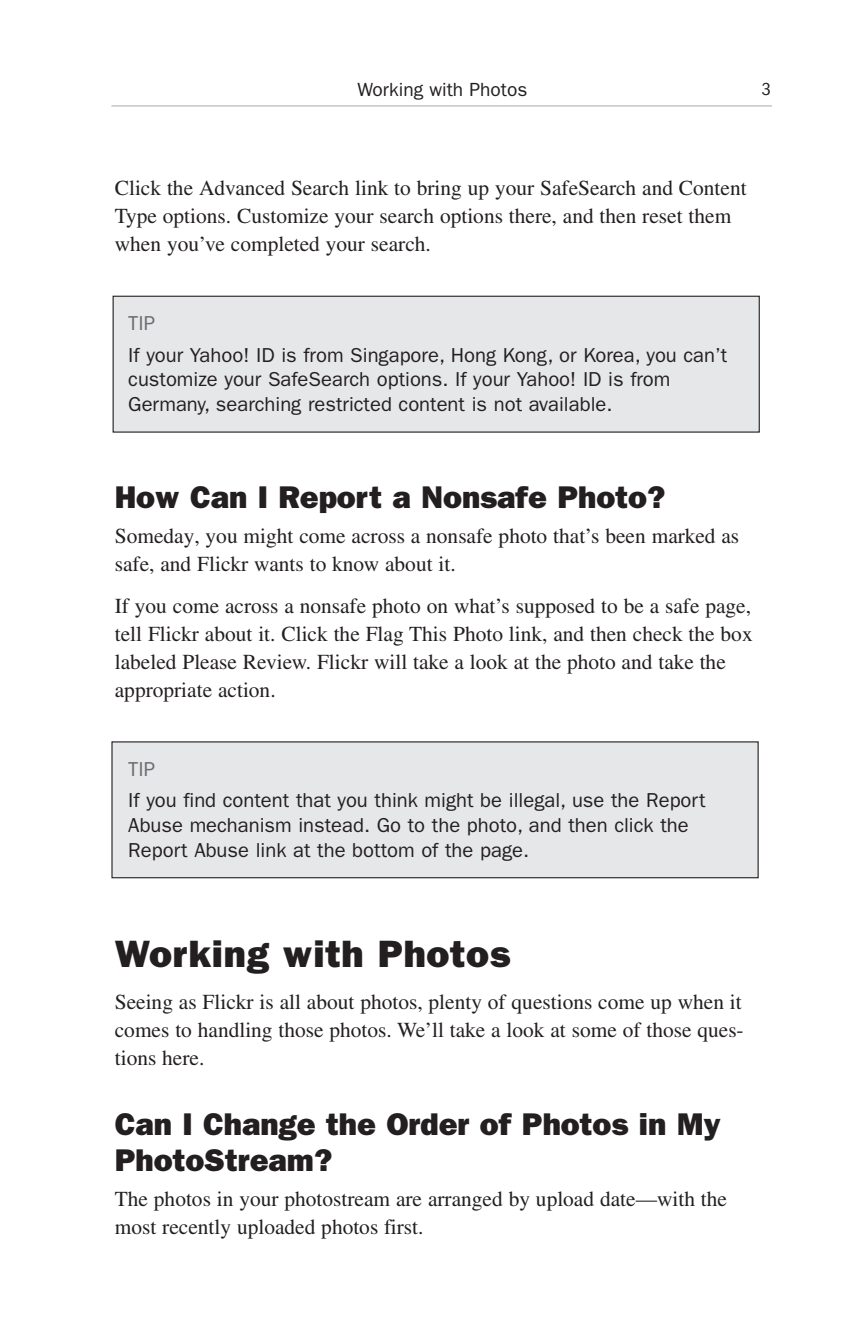
<style>
.page{position:relative;width:851px;height:1337px;background:#fff}
.page>*{position:absolute;margin:0;border:0;box-sizing:border-box;transform-origin:0 0}
.t1{font:800 38.25px "Franklin Gothic";letter-spacing:.02em;color:#231f20}
.t2{font:800 31.5px/36px "Franklin Gothic";color:#231f20}
.t3{font:21.38px/28.1px "Times";color:#231f20}
.t4{font:20.25px/24.8px "Franklin Gothic";color:#231f20}
.t5{font:20.25px "Franklin Gothic";color:#6c6d70}
.t6{font:19.12px "Franklin Gothic";color:#231f20}
.t7{font:condensed 18px "Franklin Gothic";color:#231f20}
</style>
<div class="page">
<div style="left:114px;top:297px;width:644px;height:134px;background:#e6e7e9"></div>
<div style="left:112px;top:296px;width:647px;height:136px;border:1px solid #231f20"></div>
<div style="left:112px;top:742px;width:645px;height:135px;background:#e6e7e9"></div>
<div style="left:111px;top:741px;width:647px;height:137px;border:1px solid #231f20"></div>
<hr style="left:111px;top:106px;width:661px;height:1px;background:#a8a9ad">
<p class="t6" style="left:357px;top:83px;width:171px">Working with Photos</p>
<p class="t7" style="left:761px;top:83px;width:11px">3</p>
<p class="t3" style="left:115px;top:176px;width:633px">Click the Advanced Search link to bring up your SafeSearch and Content<br>Type options. Customize your search options there, and then reset them when you’ve completed your search.</p>
<p class="t5" style="left:128px;top:316px;width:28px">TIP</p>
<p class="t4" style="left:128px;top:344px;width:600px">If your Yahoo! ID is from Singapore, Hong Kong, or Korea, you can’t customize your SafeSearch options. If your Yahoo! ID is from<br>Germany, searching restricted content is not available.</p>
<h2 class="t2" style="left:115px;top:482px;width:552px">How Can I Report a Nonsafe Photo?</h2>
<p class="t3" style="left:115px;top:523px;width:626px">Someday, you might come across a nonsafe photo that’s been marked as safe, and Flickr wants to know about it.</p>
<p class="t3" style="left:115px;top:593px;width:639px">If you come across a nonsafe photo on what’s supposed to be a safe page, tell Flickr about it. Click the Flag This Photo link, and then check the box labeled Please Review. Flickr will take a look at the photo and take the appropriate action.</p>
<p class="t5" style="left:128px;top:762px;width:28px">TIP</p>
<p class="t4" style="left:128px;top:789px;width:578px">If you find content that you think might be illegal, use the Report<br>Abuse mechanism instead. Go to the photo, and then click the<br>Report Abuse link at the bottom of the page.</p>
<h1 class="t1" style="left:115px;top:941px;width:397px">Working with Photos</h1>
<p class="t3" style="left:115px;top:989px;width:630px;text-align:justify">Seeing as Flickr is all about photos, plenty of questions come up when it comes to handling those photos. We’ll take a look at some of those ques&shy;tions here.</p>
<h2 class="t2" style="left:115px;top:1108px;width:607px">Can I Change the Order of Photos in My<br>PhotoStream?</h2>
<p class="t3" style="left:115px;top:1186px;width:613px">The photos in your photostream are arranged by upload date—with the most recently uploaded photos first.</p>
</div>
